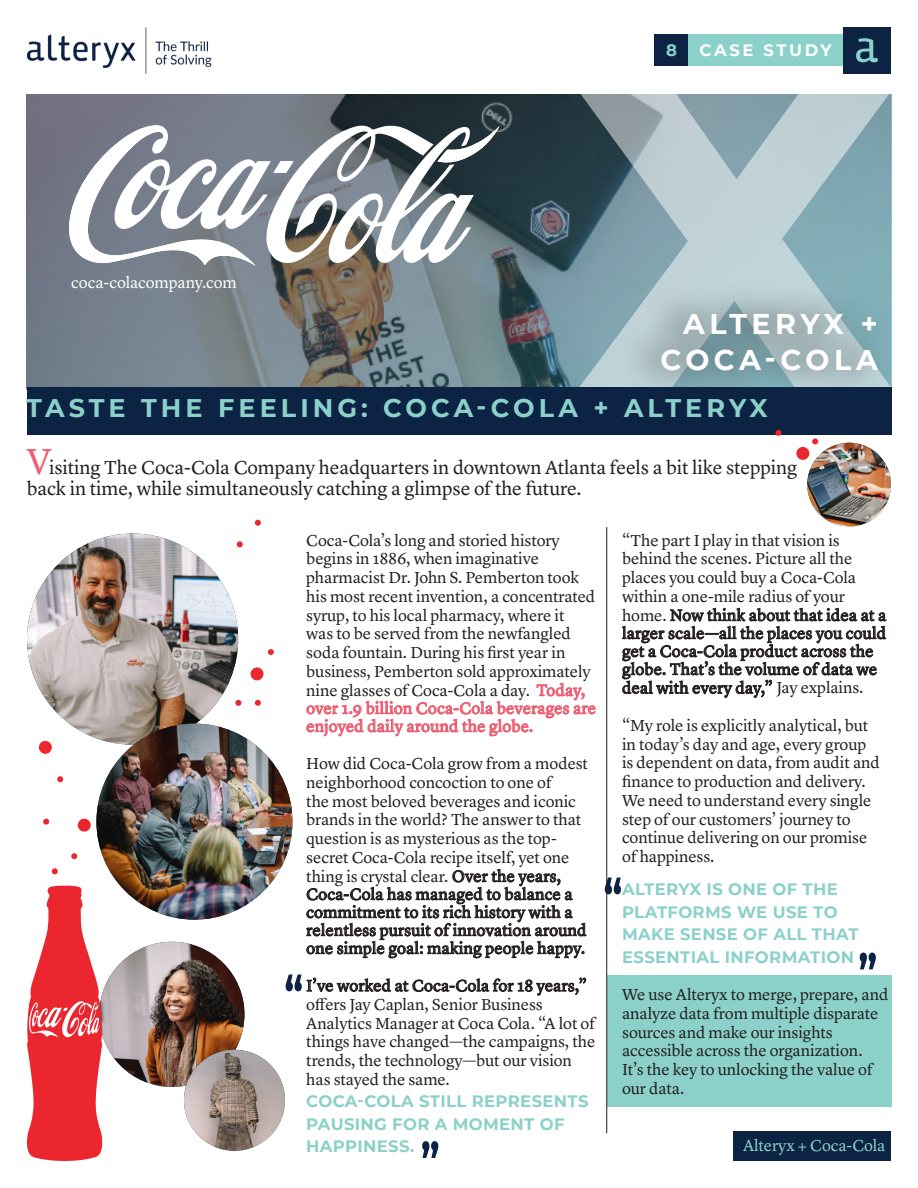
<style>
.page{position:relative;width:918px;height:1188px;background:#fff}
.page>*{position:absolute;margin:0;border:0;box-sizing:border-box;transform-origin:0 0}
.t1{font:700 28.5px "Montserrat";letter-spacing:.155em;color:#fff}
.t2{font:700 25.5px "Montserrat";letter-spacing:.16em;color:#8bd1ca}
.t3{font:19.5px/21px "Lyon Text";letter-spacing:-.005em;color:#231f20}
.t4{font:16.5px/18.5px "Lyon Text";letter-spacing:-.005em;color:#231f20}
.t5{font:700 16.5px/22.5px "Montserrat";letter-spacing:.02em;color:#8bd1ca}
.t6{font:16.5px "Lyon Text";letter-spacing:-.01em;color:#fff}
.t7{font:16.5px "Lyon Text";letter-spacing:-.005em;color:#8bd1ca}
.t8{font:700 16.5px "Montserrat";letter-spacing:.15em;color:#fff}
.s1{font-size:37.5px;color:#ec5e71}
.s2{color:#ec5e71}
</style>
<div class="page">
<div style="left:607px;top:976px;width:284px;height:131px;background:#8bd1ca"></div>
<div style="left:655px;top:35px;width:33px;height:31px;background:#0d2344"></div>
<div style="left:688px;top:35px;width:190px;height:31px;background:#8bd1ca"></div>
<div style="left:843px;top:27px;width:48px;height:47px;background:#0d2344"></div>
<svg style="left:856px;top:38px;width:22px;height:24px"></svg>
<img style="left:27px;top:28px;width:185px;height:46px">
<svg style="left:306px;top:683px;width:290px;height:54px"></svg>
<svg style="left:306px;top:869px;width:280px;height:90px"></svg>
<svg style="left:622px;top:608px;width:264px;height:91px"></svg>
<svg style="left:422px;top:1141px;width:16px;height:17px"></svg>
<svg style="left:860px;top:953px;width:16px;height:16px"></svg>
<svg style="left:286px;top:975px;width:300px;height:21px"></svg>
<svg style="left:605px;top:878px;width:16px;height:16px"></svg>
<svg style="left:27px;top:94px;width:548px;height:293px;background:#647078"></svg>
<svg style="left:575px;top:94px;width:317px;height:300px;background:#94aeb6"></svg>
<svg style="left:619px;top:284px;width:272px;height:103px;background:#9bb5bb"></svg>
<div style="left:27px;top:387px;width:864px;height:47px;background:#0d2344"></div>
<div style="left:734px;top:1132px;width:157px;height:29px;background:#0d2344"></div>
<svg style="left:68px;top:125px;width:431px;height:141px"></svg>
<hr style="left:606px;top:527px;width:1px;height:606px;background:#231f20">
<img style="left:27px;top:534px;width:211px;height:211px;border-radius:106px">
<img style="left:96px;top:724px;width:196px;height:196px;border-radius:98px">
<img style="left:99px;top:942px;width:145px;height:145px;border-radius:73px">
<img style="left:184px;top:1050px;width:101px;height:101px;border-radius:51px">
<img style="left:807px;top:443px;width:84px;height:83px;border-radius:42px">
<div style="left:39px;top:741px;width:13px;height:13px;background:#eb262e;border-radius:50%"></div>
<div style="left:78px;top:819px;width:13px;height:13px;background:#eb262e;border-radius:50%"></div>
<div style="left:251px;top:667px;width:13px;height:13px;background:#eb262e;border-radius:50%"></div>
<div style="left:796px;top:447px;width:13px;height:13px;background:#eb262e;border-radius:50%"></div>
<svg style="left:237px;top:541px;width:6px;height:6px"></svg>
<svg style="left:775px;top:430px;width:6px;height:6px"></svg>
<svg style="left:235px;top:700px;width:6px;height:6px"></svg>
<svg style="left:268px;top:649px;width:6px;height:6px"></svg>
<svg style="left:43px;top:819px;width:6px;height:6px"></svg>
<svg style="left:255px;top:700px;width:6px;height:6px"></svg>
<svg style="left:52px;top:868px;width:6px;height:6px"></svg>
<svg style="left:71px;top:853px;width:6px;height:6px"></svg>
<svg style="left:57px;top:776px;width:6px;height:6px"></svg>
<svg style="left:255px;top:520px;width:6px;height:6px"></svg>
<svg style="left:812px;top:438px;width:6px;height:6px"></svg>
<svg style="left:27px;top:885px;width:76px;height:276px"></svg>
<p class="t6" style="left:71px;top:269px;width:167px">coca-colacompany.com</p>
<p class="t5" style="left:666px;top:38px;width:12px">8</p>
<p class="t8" style="left:700px;top:38px;width:134px">CASE STUDY</p>
<p class="t1" style="left:683px;top:303px;width:196px">ALTERYX +</p>
<p class="t1" style="left:660px;top:339px;width:219px">COCA-COLA</p>
<p class="t2" style="left:26px;top:390px;width:743px">TASTE THE FEELING: COCA-COLA + ALTERYX</p>
<p class="t3" style="left:27px;top:455px;width:772px"><span class="s1">V</span>isiting The Coca-Cola Company headquarters in downtown Atlanta feels a bit like stepping back in time, while simultaneously catching a glimpse of the future.</p>
<p class="t4" style="left:306px;top:530px;width:291px">Coca-Cola’s long and storied history begins in 1886, when imaginative pharmacist Dr. John S. Pemberton took his most recent invention, a concentrated syrup, to his local pharmacy, where it<br>was to be served from the newfangled soda fountain. During his first year in business, Pemberton sold approximately nine glasses of Coca-Cola a day. <span class="s2">Today, over 1.9 billion Coca-Cola beverages are enjoyed daily around the globe.</span></p>
<p class="t4" style="left:306px;top:753px;width:283px">How did Coca-Cola grow from a modest neighborhood concoction to one of<br>the most beloved beverages and iconic brands in the world? The answer to that question is as mysterious as the top&shy;secret Coca-Cola recipe itself, yet one thing is crystal clear. Over the years, Coca-Cola has managed to balance a commitment to its rich history with a relentless pursuit of innovation around one simple goal: making people happy.</p>
<p class="t4" style="left:306px;top:975px;width:291px">I’ve worked at Coca-Cola for 18 years,” offers Jay Caplan, Senior Business Analytics Manager at Coca Cola. “A lot of things have changed—the campaigns, the trends, the technology—but our vision has stayed the same.</p>
<p class="t5" style="left:306px;top:1089px;width:284px">COCA-COLA STILL REPRESENTS<br>PAUSING FOR A MOMENT OF<br>HAPPINESS.</p>
<p class="t4" style="left:622px;top:530px;width:266px">“The part I play in that vision is behind the scenes. Picture all the places you could buy a Coca-Cola within a one-mile radius of your home. Now think about that idea at a larger scale—all the places you could get a Coca-Cola product across the globe. That’s the volume of data we deal with every day,” Jay explains.</p>
<p class="t4" style="left:622px;top:715px;width:259px">“My role is explicitly analytical, but in today’s day and age, every group is dependent on data, from audit and finance to production and delivery.<br>We need to understand every single step of our customers’ journey to continue delivering on our promise of happiness.</p>
<p class="t5" style="left:622px;top:877px;width:238px">ALTERYX IS ONE OF THE<br>PLATFORMS WE USE TO<br>MAKE SENSE OF ALL THAT<br>ESSENTIAL INFORMATION</p>
<p class="t4" style="left:622px;top:984px;width:268px">We use Alteryx to merge, prepare, and analyze data from multiple disparate sources and make our insights accessible across the organization.<br>It’s the key to unlocking the value of our data.</p>
<p class="t7" style="left:743px;top:1133px;width:144px">Alteryx + Coca-Cola</p>
</div>
